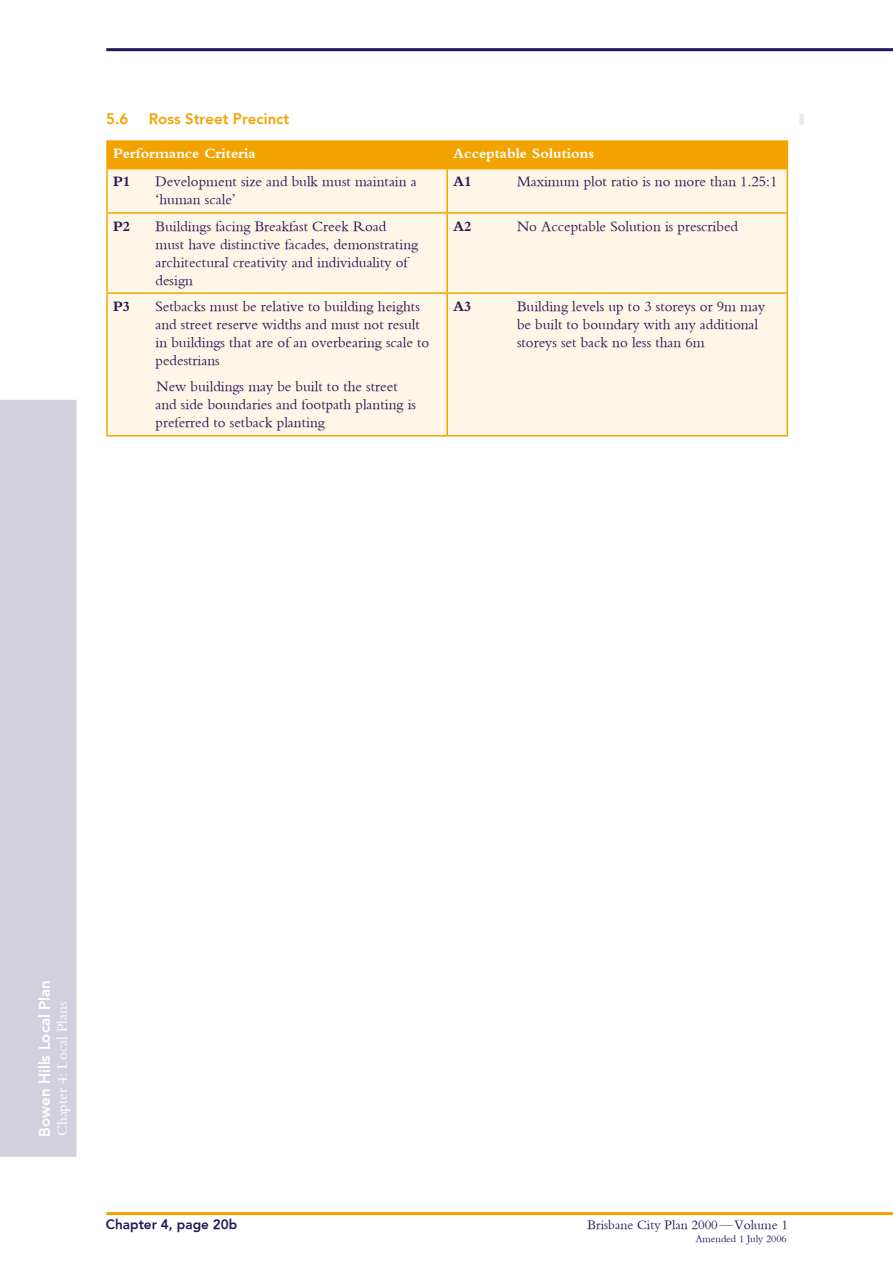
<style>
.page{position:relative;width:893px;height:1263px;background:#fff}
.page>*{position:absolute;margin:0;border:0;box-sizing:border-box;transform-origin:0 0}
.t1{font:15px/18px "Bembo";color:#251555}
.t2{font:700 15px "Bembo";color:#fff}
.t3{font:800 15px "H Avenir";color:#f3a300}
.t4{font:15px "Bembo";color:#fff}
.t5{font:800 15px "H Avenir";color:#fff}
.t6{font:700 15px "Bembo";color:#251555}
.t7{font:13.5px "Bembo";color:#251555}
.t8{font:800 13.5px "H Avenir";color:#251555}
.t9{font:10.5px "Bembo";color:#251555}
</style>
<div class="page">
<hr style="left:106px;top:48px;width:787px;height:3px;background:#251555">
<div style="left:0;top:400px;width:77px;height:757px;background:#d3d0dd"></div>
<hr style="left:106px;top:1212px;width:787px;height:3px;background:#f3a300">
<div style="left:108px;top:169px;width:679px;height:266px;background:#fef6e6"></div>
<hr style="left:106px;top:140px;width:341px;height:2px;background:#f3a300">
<hr style="left:106px;top:142px;width:2px;height:26px;background:#f3a300">
<hr style="left:447px;top:140px;width:341px;height:2px;background:#f3a300">
<div style="left:108px;top:141px;width:680px;height:27px;background:#f3a300"></div>
<hr style="left:106px;top:168px;width:341px;height:1px;background:#f3a300">
<hr style="left:106px;top:169px;width:2px;height:43px;background:#f3a300">
<hr style="left:447px;top:168px;width:341px;height:1px;background:#f3a300">
<hr style="left:446px;top:169px;width:2px;height:43px;background:#f3a300">
<hr style="left:787px;top:169px;width:1px;height:43px;background:#f3a300">
<hr style="left:106px;top:212px;width:341px;height:2px;background:#f3a300">
<hr style="left:106px;top:214px;width:2px;height:78px;background:#f3a300">
<hr style="left:447px;top:212px;width:341px;height:2px;background:#f3a300">
<hr style="left:446px;top:214px;width:2px;height:78px;background:#f3a300">
<hr style="left:787px;top:214px;width:1px;height:78px;background:#f3a300">
<hr style="left:106px;top:292px;width:341px;height:2px;background:#f3a300">
<hr style="left:106px;top:294px;width:2px;height:141px;background:#f3a300">
<hr style="left:447px;top:292px;width:341px;height:2px;background:#f3a300">
<hr style="left:446px;top:294px;width:2px;height:141px;background:#f3a300">
<hr style="left:787px;top:294px;width:1px;height:141px;background:#f3a300">
<hr style="left:106px;top:435px;width:341px;height:2px;background:#f3a300">
<hr style="left:447px;top:435px;width:341px;height:2px;background:#f3a300">
<div style="left:799px;top:113px;width:5px;height:12px;background:#e9e8ee"></div>
<p class="t3" style="left:106px;top:110px;width:24px">5.6</p>
<p class="t3" style="left:149px;top:110px;width:142px">Ross Street Precinct</p>
<p class="t2" style="left:113px;top:145px;width:144px">Performance Criteria</p>
<p class="t2" style="left:453px;top:145px;width:142px">Acceptable Solutions</p>
<p class="t6" style="left:113px;top:173px;width:19px">P1</p>
<p class="t1" style="left:156px;top:172px;width:263px">Development size and bulk must maintain a ‘human scale’</p>
<p class="t6" style="left:453px;top:173px;width:20px">A1</p>
<p class="t1" style="left:517px;top:172px;width:262px">Maximum plot ratio is no more than 1.25:1</p>
<p class="t6" style="left:113px;top:217px;width:19px">P2</p>
<p class="t1" style="left:156px;top:217px;width:264px">Buildings facing Breakfast Creek Road must have distinctive facades, demonstrating architectural creativity and individuality of design</p>
<p class="t6" style="left:453px;top:217px;width:20px">A2</p>
<p class="t1" style="left:517px;top:217px;width:223px">No Acceptable Solution is prescribed</p>
<p class="t6" style="left:113px;top:298px;width:19px">P3</p>
<p class="t1" style="left:156px;top:297px;width:275px">Setbacks must be relative to building heights and street reserve widths and must not result in buildings that are of an overbearing scale to pedestrians</p>
<p class="t1" style="left:156px;top:377px;width:262px">New buildings may be built to the street and side boundaries and footpath planting is preferred to setback planting</p>
<p class="t6" style="left:453px;top:298px;width:20px">A3</p>
<p class="t1" style="left:517px;top:297px;width:250px">Building levels up to 3 storeys or 9m may be built to boundary with any additional storeys set back no less than 6m</p>
<p class="t5" style="left:36px;top:1137px;width:158px;rotate:-90deg">Bowen Hills Local Plan</p>
<p class="t4" style="left:53px;top:1136px;width:136px;rotate:-90deg">Chapter 4: Local Plans</p>
<p class="t8" style="left:106px;top:1216px;width:133px">Chapter 4, page 20b</p>
<p class="t7" style="left:588px;top:1217px;width:202px">Brisbane City Plan 2000—Volume 1</p>
<p class="t9" style="left:695px;top:1232px;width:93px">Amended 1 July 2006</p>
</div>
